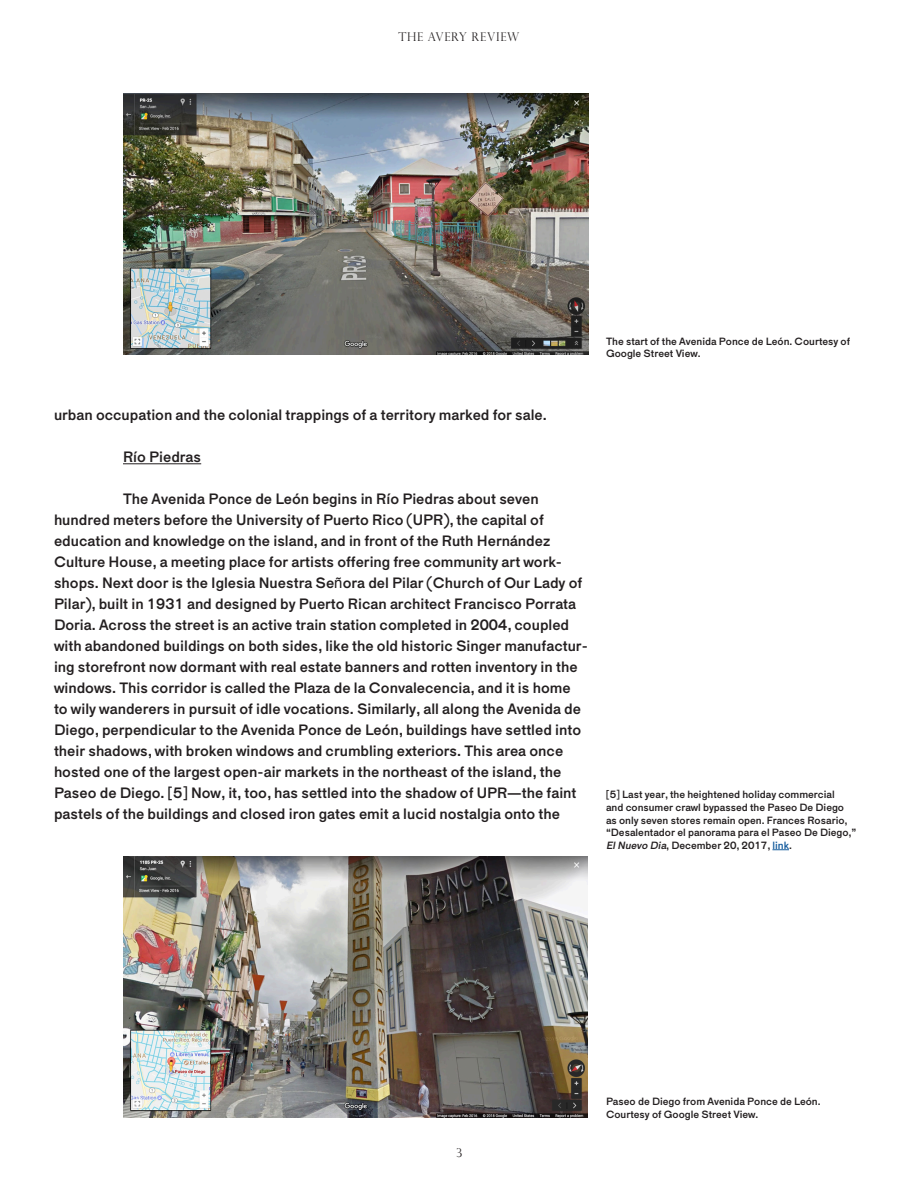
<style>
.page{position:relative;width:918px;height:1188px;background:#fff}
.page>*{position:absolute;margin:0;border:0;box-sizing:border-box;transform-origin:0 0}
.Main_Paragraph{font:15px/21px "Maria Pro";color:#231f20}
.t1{font:300 12px "Perpetua Titling MT Std";letter-spacing:.06em;color:#231f20}
.Footnotes{font:10.5px/12.6px "Maria Pro";color:#231f20}
.Captions{font:10.5px/12.6px "Maria Pro";color:#231f20}
.s1{font-family:"Arial"}
.s2{font-style:italic}
.s3{color:#175d9e}
</style>
<div class="page">
<svg style="left:772px;top:849px;width:17px;height:1px"></svg>
<hr style="left:123px;top:463px;width:78px;height:1px;background:#231f20">
<img style="left:123px;top:94px;width:465px;height:261px">
<img style="left:123px;top:857px;width:465px;height:261px">
<p class="t1" style="left:399px;top:30px;width:122px">THE AVERY REVIEW</p>
<p class="Captions" style="left:606px;top:335px;width:246px">The start of the Avenida Ponce de León. Courtesy of<br>Google Street View.</p>
<p class="Main_Paragraph" style="left:54px;top:405px;width:494px">urban occupation and the colonial trappings of a territory marked for sale.</p>
<p class="Main_Paragraph" style="left:123px;top:447px;width:80px">Río Piedras</p>
<p class="Main_Paragraph" style="left:54px;top:489px;width:535px;text-indent:69px">The Avenida Ponce de León begins in Río Piedras about seven hundred meters before the University of Puerto Rico (UPR), the capital of education and knowledge on the island, and in front of the Ruth Hernández Culture House, a meeting place for artists offering free community art work&shy;shops. Next door is the Iglesia Nuestra Se<span class="s1">ñ</span>ora del Pilar (Church of Our Lady of Pilar), built in 1931 and designed by Puerto Rican architect Francisco Porrata Doria. Across the street is an active train station completed in 2004, coupled with abandoned buildings on both sides, like the old historic Singer manufactur&shy;ing storefront now dormant with real estate banners and rotten inventory in the windows. This corridor is called the Plaza de la Convalecencia, and it is home to wily wanderers in pursuit of idle vocations. Similarly, all along the Avenida de Diego, perpendicular to the Avenida Ponce de León, buildings have settled into their shadows, with broken windows and crumbling exteriors. This area once hosted one of the largest open-air markets in the northeast of the island, the Paseo de Diego. [5] Now, it, too, has settled into the shadow of UPR—the faint pastels of the buildings and closed iron gates emit a lucid nostalgia onto the</p>
<p class="Footnotes" style="left:606px;top:788px;width:252px">[5] Last year, the heightened holiday commercial<br>and consumer crawl bypassed the Paseo De Diego as only seven stores remain open. Frances Rosario, “Desalentador el panorama para el Paseo De Diego,” <span class="s2">ElNuevo Dia</span>, December 20, 2017, <span class="s3">link</span>.</p>
<p class="t1" style="left:456px;top:1146px;width:7px">3</p>
<p class="Captions" style="left:606px;top:1095px;width:216px">Paseo de Diego from Avenida Ponce de León.<br>Courtesy of Google Street View.</p>
</div>
